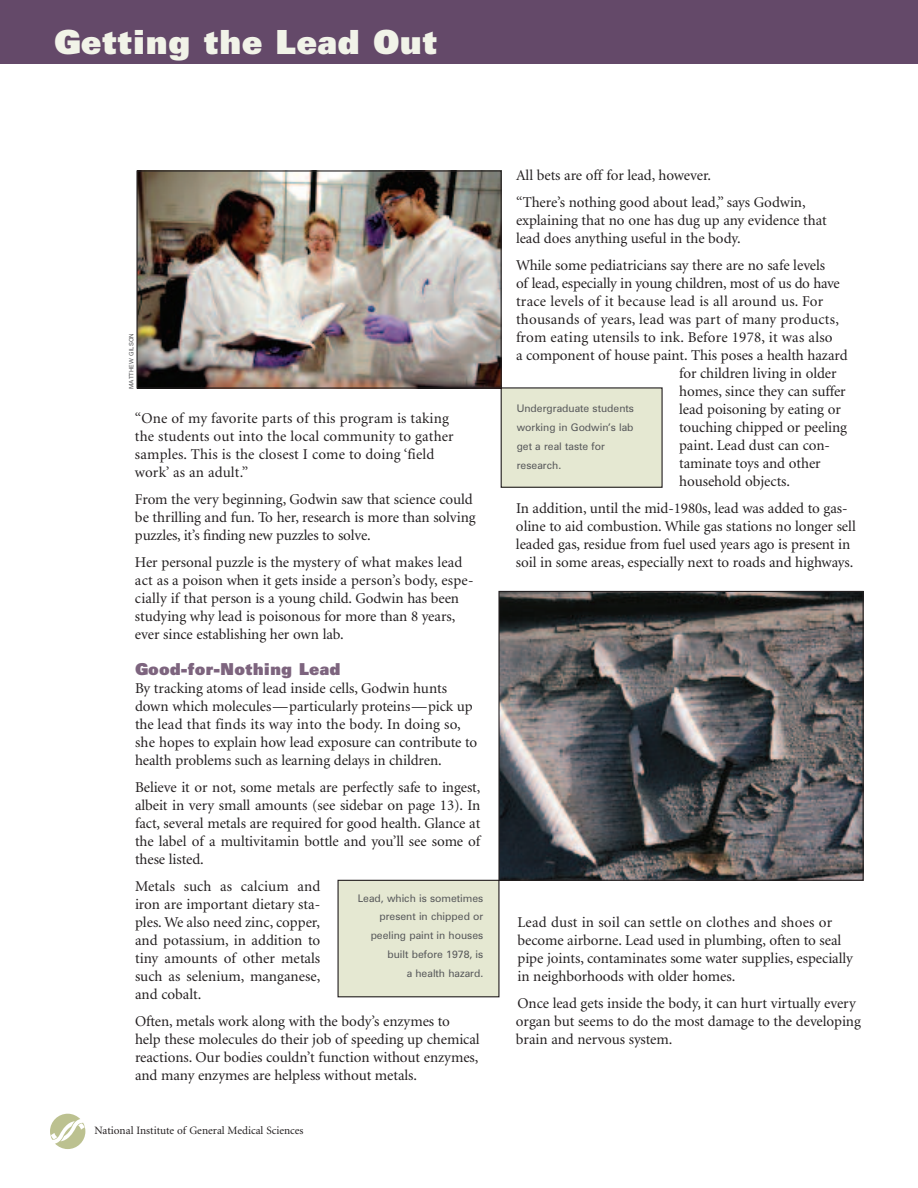
<style>
.page{position:relative;width:918px;height:1188px;background:#fff}
.page>*{position:absolute;margin:0;border:0;box-sizing:border-box;transform-origin:0 0}
.t1{font:900 33.45px "Zurich BT";color:#f1f3e8}
.t2{font:900 16.5px "Zurich BT";color:#7d647e}
.t3{font:15px/18px "Minion";letter-spacing:-.005em;color:#231f20}
.t4{font:15px "Minion";letter-spacing:.015em;color:#231f20}
.t5{font:11.25px "Minion";color:#231f20}
.t6{font:10.5px/18.8px "Zurich BT";color:#57585a}
.t7{font:6px "Zurich BT";letter-spacing:.015em;color:#57585a}
</style>
<div class="page">
<div style="left:0;top:0;width:918px;height:64px;background:#644969"></div>
<svg style="left:50px;top:1114px;width:35px;height:35px"></svg>
<div style="left:501px;top:388px;width:161px;height:99px;background:#e5e8d2"></div>
<div style="left:501px;top:387px;width:162px;height:101px;border:1px solid #231f20"></div>
<img style="left:138px;top:172px;width:362px;height:215px">
<div style="left:136px;top:170px;width:366px;height:219px;border:1px solid #231f20"></div>
<img style="left:500px;top:593px;width:362px;height:286px">
<div style="left:498px;top:591px;width:366px;height:290px;border:1px solid #231f20"></div>
<div style="left:338px;top:880px;width:161px;height:117px;background:#e5e8d2"></div>
<div style="left:338px;top:880px;width:162px;height:117px;border:1px solid #231f20"></div>
<h1 class="t1" style="left:54px;top:30px;width:385px">Getting the Lead Out</h1>
<p class="t7" style="left:129px;top:389px;width:58px;rotate:-90deg">MATTHEW GILSON</p>
<p class="t3" style="left:135px;top:410px;width:320px">“One of my favorite parts of this program is taking the students out into the local community to gather samples. This is the closest I come to doing ‘field work’ as an adult.”</p>
<p class="t3" style="left:135px;top:491px;width:342px">From the very beginning, Godwin saw that science could be thrilling and fun. To her, research is more than solving puzzles, it’s finding new puzzles to solve.</p>
<p class="t3" style="left:135px;top:554px;width:340px">Her personal puzzle is the mystery of what makes lead act as a poison when it gets inside a person’s body, espe&shy;cially if that person is a young child. Godwin has been studying why lead is poisonous for more than 8 years, ever since establishing her own lab.</p>
<p class="t2" style="left:135px;top:663px;width:207px">Good-for-Nothing Lead</p>
<p class="t3" style="left:135px;top:680px;width:344px">By tracking atoms of lead inside cells, Godwin hunts down which molecules—particularly proteins—pick up the lead that finds its way into the body. In doing so, she hopes to explain how lead exposure can contribute to health problems such as learning delays in children.</p>
<p class="t3" style="left:135px;top:779px;width:347px;text-align:justify">Believe it or not, some metals are perfectly safe to ingest, albeit in very small amounts (see sidebar on page 13). In fact, several metals are required for good health. Glance at the label of a multivitamin bottle and you’ll see some of these listed.</p>
<p class="t3" style="left:135px;top:878px;width:187px;text-align:justify">Metals such as calcium and iron are important dietary sta&shy;ples. We also need zinc, copper, and potassium, in addition to tiny amounts of other metals such as selenium, manganese, and cobalt.</p>
<p class="t3" style="left:135px;top:1013px;width:346px">Often, metals work along with the body’s enzymes to<br>help these molecules do their job of speeding up chemical reactions. Our bodies couldn’t function without enzymes, and many enzymes are helpless without metals.</p>
<p class="t6" style="left:358px;top:889px;width:127px;text-align:right">Lead, which is sometimes present in chipped or peeling paint in houses built before 1978, is<br>a health hazard.</p>
<p class="t5" style="left:94px;top:1126px;width:210px">National Institute of General Medical Sciences</p>
<p class="t3" style="left:516px;top:163px;width:291px;line-height:27px">All bets are off for lead, however.<br>“There’s nothing good about lead,” says Godwin,</p>
<p class="t3" style="left:516px;top:212px;width:312px">explaining that no one has dug up any evidence that lead does anything useful in the body.</p>
<p class="t3" style="left:516px;top:257px;width:311px">While some pediatricians say there are no safe levels</p>
<p class="t3" style="left:516px;top:275px;width:325px">of lead, especially in young children, most of us do have</p>
<p class="t4" style="left:516px;top:295px;width:309px">trace levels of it because lead is all around us. For</p>
<p class="t4" style="left:516px;top:313px;width:324px">thousands of years, lead was part of many products,</p>
<p class="t4" style="left:516px;top:331px;width:318px">from eating utensils to ink. Before 1978, it was also</p>
<p class="t3" style="left:516px;top:347px;width:333px">a component of house paint. This poses a health hazard</p>
<p class="t3" style="left:679px;top:365px;width:159px">for children living in older</p>
<p class="t3" style="left:679px;top:383px;width:168px">homes, since they can suffer</p>
<p class="t3" style="left:679px;top:401px;width:163px">lead poisoning by eating or</p>
<p class="t3" style="left:679px;top:419px;width:169px">touching chipped or peeling</p>
<p class="t3" style="left:679px;top:437px;width:152px">paint. Lead dust can con-</p>
<p class="t3" style="left:679px;top:455px;width:143px">taminate toys and other</p>
<p class="t3" style="left:679px;top:473px;width:112px">household objects.</p>
<p class="t3" style="left:516px;top:500px;width:341px">In addition, until the mid-1980s, lead was added to gas&shy;oline to aid combustion. While gas stations no longer sell leaded gas, residue from fuel used years ago is present in soil in some areas, especially next to roads and highways.</p>
<p class="t6" style="left:517px;top:400px;width:119px">Undergraduate students working in Godwin’s lab get a real taste for research.</p>
<p class="t3" style="left:517px;top:914px;width:337px">Lead dust in soil can settle on clothes and shoes or become airborne. Lead used in plumbing, often to seal pipe joints, contaminates some water supplies, especially in neighborhoods with older homes.</p>
<p class="t3" style="left:516px;top:995px;width:346px">Once lead gets inside the body, it can hurt virtually every organ but seems to do the most damage to the developing brain and nervous system.</p>
</div>
